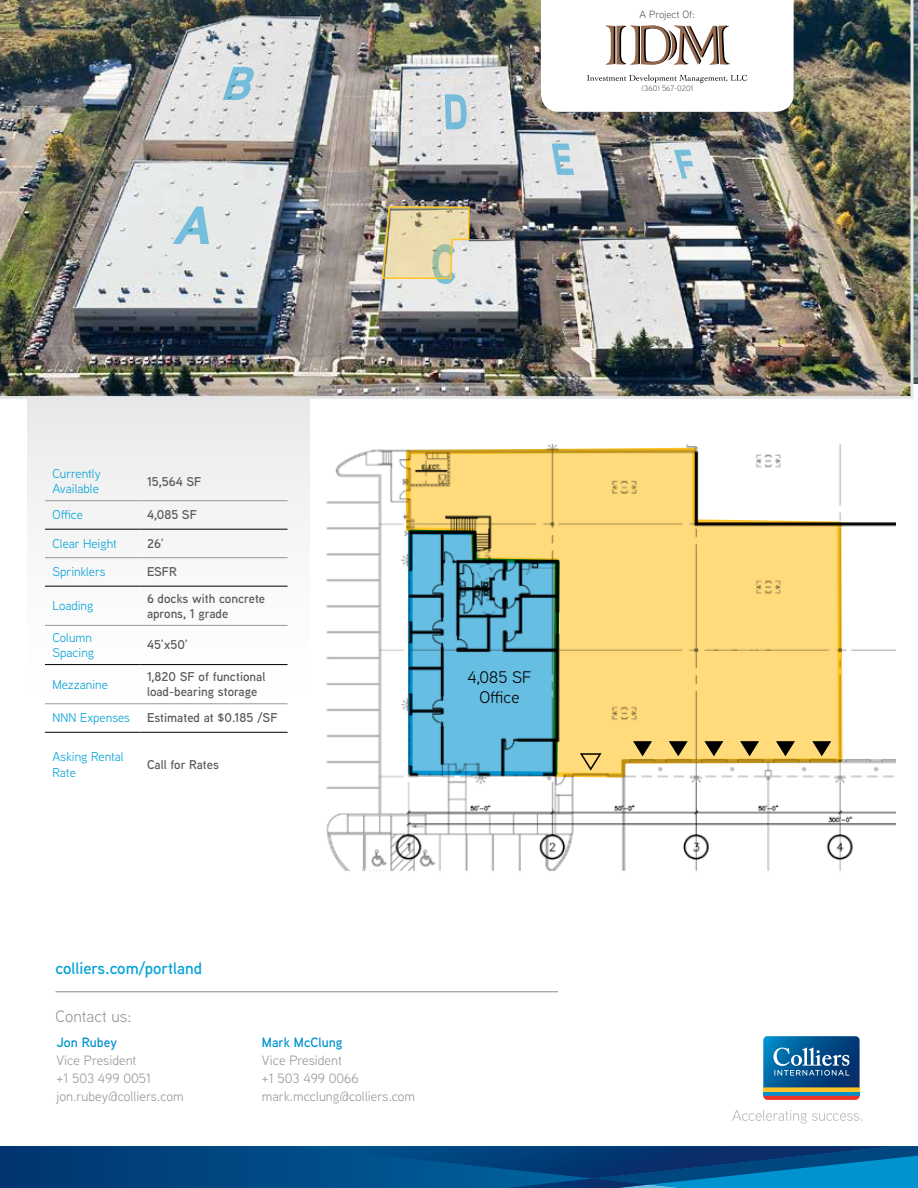
<style>
.page{position:relative;width:918px;height:1188px;background:#fff}
.page>*{position:absolute;margin:0;border:0;box-sizing:border-box;transform-origin:0 0}
.t1{font:16.8px/20.1px "Aaux Next";color:#000;text-align:center}
.t2{font:600 16.5px "Aaux Next";color:#00a1d7}
.t3{font:16.5px "Aaux Next";color:#95979a}
.t4{font:13.5px/18px "Aaux Next";color:#95979a}
.t5{font:600 13.5px "Aaux Next";color:#0093d0}
.t6{font:600 12.75px/15.3px "Aaux Next";color:#58595b}
.t7{font:12.75px/15.3px "Aaux Next";color:#00a1d7}
.t8{font:10.5px "Aaux Next";color:#58595b}
.t9{font:7.95px "Aaux Next";color:#58595b}
</style>
<div class="page">
<div style="left:0;top:1146px;width:918px;height:42px;background:#00407b"></div>
<svg style="left:293px;top:1146px;width:625px;height:42px"></svg>
<svg style="left:732px;top:1110px;width:130px;height:14px"></svg>
<svg style="left:763px;top:1036px;width:97px;height:64px;background:#3b6d8e"></svg>
<div style="left:27px;top:399px;width:283px;height:572px;background:linear-gradient(to bottom,#efeff0,#fff)"></div>
<hr style="left:56px;top:991px;width:502px;height:1px;background:#95979a">
<hr style="left:45px;top:500px;width:95px;height:1px;background:#95979a">
<hr style="left:140px;top:500px;width:148px;height:1px;background:#95979a">
<hr style="left:45px;top:557px;width:95px;height:1px;background:#95979a">
<hr style="left:140px;top:557px;width:148px;height:1px;background:#95979a">
<hr style="left:45px;top:625px;width:95px;height:1px;background:#95979a">
<hr style="left:140px;top:625px;width:148px;height:1px;background:#95979a">
<hr style="left:45px;top:703px;width:95px;height:1px;background:#95979a">
<hr style="left:140px;top:703px;width:148px;height:1px;background:#95979a">
<hr style="left:45px;top:529px;width:95px;height:1px;background:#000">
<hr style="left:140px;top:529px;width:148px;height:1px;background:#000">
<hr style="left:45px;top:586px;width:95px;height:1px;background:#000">
<hr style="left:140px;top:586px;width:148px;height:1px;background:#000">
<hr style="left:45px;top:664px;width:95px;height:1px;background:#000">
<hr style="left:140px;top:664px;width:148px;height:1px;background:#000">
<hr style="left:45px;top:732px;width:95px;height:1px;background:#000">
<hr style="left:140px;top:732px;width:148px;height:1px;background:#000">
<img style="left:326px;top:445px;width:570px;height:427px">
<img style="left:0;top:0;width:914px;height:399px">
<svg style="left:173px;top:206px;width:36px;height:38px"></svg>
<svg style="left:223px;top:67px;width:32px;height:33px"></svg>
<svg style="left:445px;top:94px;width:22px;height:35px"></svg>
<svg style="left:552px;top:144px;width:22px;height:31px"></svg>
<svg style="left:674px;top:150px;width:19px;height:29px"></svg>
<img style="left:381px;top:205px;width:90px;height:79px">
<svg style="left:541px;top:0;width:253px;height:112px"></svg>
<svg style="left:404px;top:446px;width:440px;height:333px;background:#ceca95"></svg>
<p class="t8" style="left:639px;top:8px;width:57px">A Project Of:</p>
<p class="t9" style="left:642px;top:83px;width:53px">(360) 567-0201</p>
<p class="t7" style="left:52px;top:465px;width:50px">Currently<br>Available</p>
<p class="t6" style="left:147px;top:473px;width:56px">15,564 SF</p>
<p class="t7" style="left:52px;top:507px;width:32px">Office</p>
<p class="t6" style="left:147px;top:507px;width:51px">4,085 SF</p>
<p class="t7" style="left:52px;top:535px;width:66px">Clear Height</p>
<p class="t6" style="left:147px;top:535px;width:19px">26’</p>
<p class="t7" style="left:52px;top:564px;width:54px">Sprinklers</p>
<p class="t6" style="left:147px;top:564px;width:32px">ESFR</p>
<p class="t7" style="left:52px;top:598px;width:42px">Loading</p>
<p class="t6" style="left:147px;top:590px;width:120px">6 docks with concrete aprons, 1 grade</p>
<p class="t7" style="left:52px;top:629px;width:43px">Column<br>Spacing</p>
<p class="t6" style="left:147px;top:637px;width:43px">45’x50’</p>
<p class="t7" style="left:52px;top:676px;width:57px">Mezzanine</p>
<p class="t6" style="left:147px;top:669px;width:120px">1,820 SF of functional load-bearing storage</p>
<p class="t7" style="left:52px;top:710px;width:79px">NNN Expenses</p>
<p class="t6" style="left:147px;top:710px;width:132px">Estimated at $0.185 /SF</p>
<p class="t7" style="left:52px;top:749px;width:73px">Asking Rental<br>Rate</p>
<p class="t6" style="left:147px;top:757px;width:73px">Call for Rates</p>
<h1 class="t1" style="left:468px;top:666px;width:65px">4,085 SF<br>Office</h1>
<p class="t2" style="left:56px;top:957px;width:148px">colliers.com/portland</p>
<p class="t3" style="left:56px;top:1005px;width:78px">Contact us:</p>
<p class="t5" style="left:57px;top:1033px;width:62px">Jon Rubey</p>
<p class="t4" style="left:57px;top:1051px;width:129px">Vice President<br>+1 503 499 0051 jon.rubey@colliers.com</p>
<p class="t5" style="left:262px;top:1033px;width:82px">Mark McClung</p>
<p class="t4" style="left:262px;top:1051px;width:155px">Vice President<br>+1 503 499 0066 mark.mcclung@colliers.com</p>
</div>
